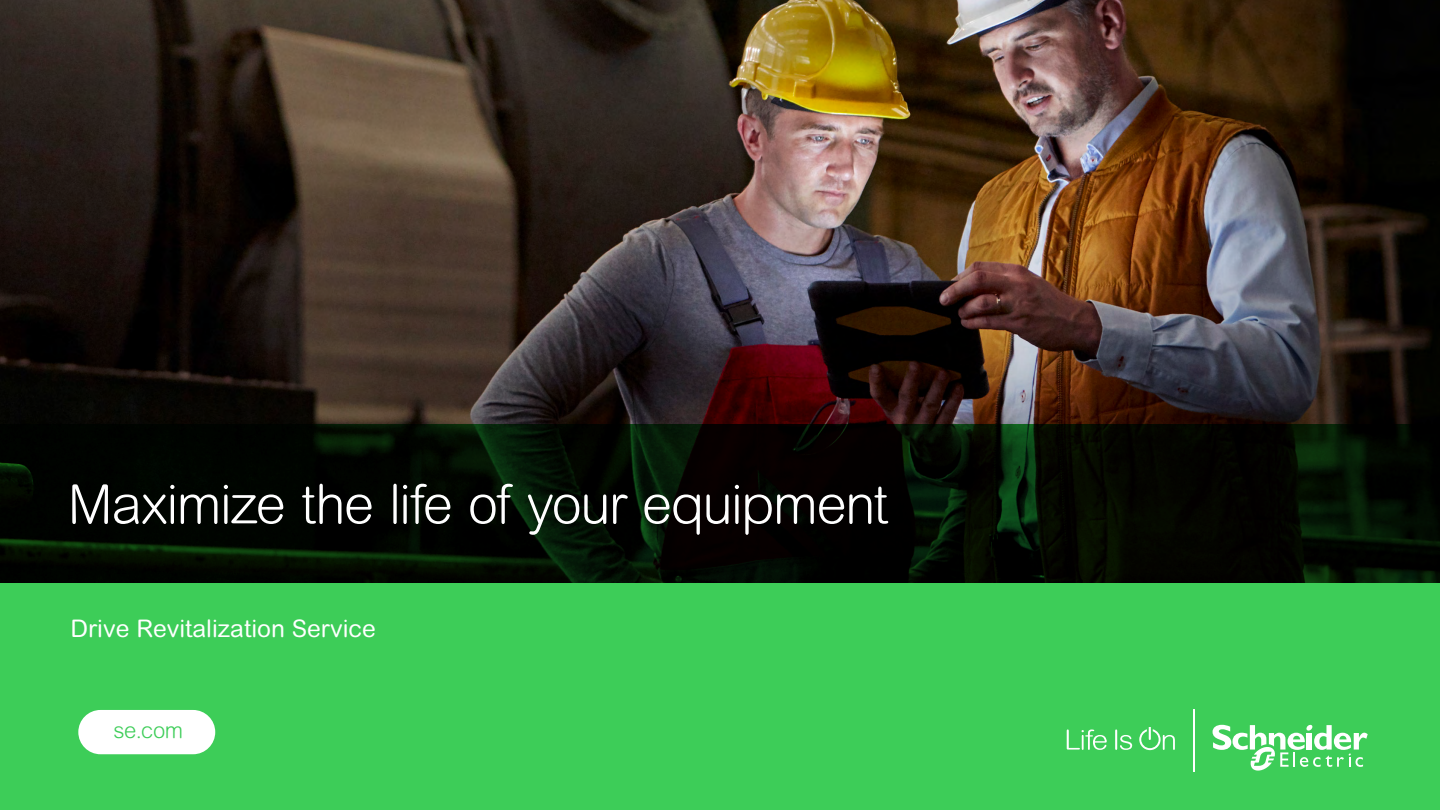
<style>
.page{position:relative;width:1440px;height:810px;background:#fff}
.page>*{position:absolute;margin:0;border:0;box-sizing:border-box;transform-origin:0 0}
.t1{font:300 54.45px "Arial Rounded MT Pro";letter-spacing:-.03em;color:#fff}
.t2{font:24.3px "Arial Rounded MT Pro";color:#fff}
.t3{font:300 22.12px "Arial Rounded MT Pro";color:#3dcd58}
</style>
<div class="page">
<img style="left:0;top:0;width:1440px;height:136px">
<img style="left:0;top:136px;width:1440px;height:288px">
<div style="left:0;top:424px;width:1440px;height:386px;background:#3dcd58"></div>
<svg style="left:0;top:424px;width:1440px;height:158px;background:#030901"></svg>
<svg style="left:1067px;top:730px;width:40px;height:20px"></svg>
<svg style="left:1115px;top:730px;width:17px;height:20px"></svg>
<svg style="left:1139px;top:727px;width:36px;height:23px"></svg>
<svg style="left:1213px;top:724px;width:155px;height:47px"></svg>
<hr style="left:1193px;top:709px;width:1px;height:62px;background:#fff">
<div style="left:78px;top:710px;width:137px;height:44px;background:#fff;border-radius:22px"></div>
<p class="t1" style="left:67px;top:473px;width:822px">Maximize the life of your equipment</p>
<p class="t2" style="left:70px;top:614px;width:307px">Drive Revitalization Service</p>
<p class="t3" style="left:113px;top:717px;width:71px">se.com</p>
</div>
